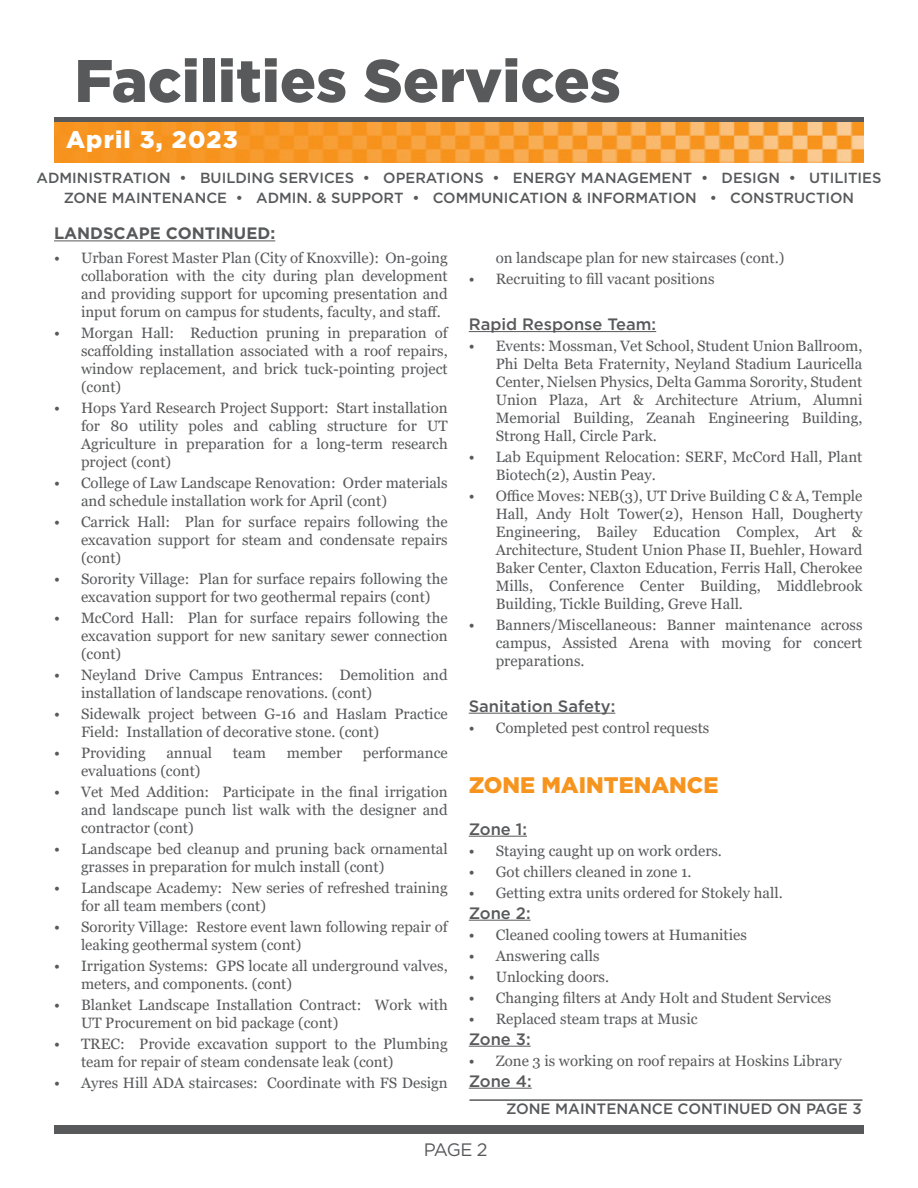
<style>
.page{position:relative;width:918px;height:1188px;background:#fff}
.page>*{position:absolute;margin:0;border:0;box-sizing:border-box;transform-origin:0 0}
.t1{font:900 60px "Gotham";color:#58595b}
.t2{font:900 24px "Gotham";letter-spacing:.05em;color:#fff}
.t3{font:900 22.5px "Gotham";color:#f7941e}
.t4{font:18px "Gotham";color:#58595b}
.t5{font:500 16.5px "Gotham";color:#58595b}
.t6{font:700 16.5px "Gotham";color:#58595b}
.t7{font:15px/18px "Georgia";color:#58595b}
.t8{font:500 15px "Gotham";color:#58595b}
.t9{font:500 14.7px/19.4px "Gotham";color:#58595b;text-align:center}
</style>
<div class="page">
<div style="left:54px;top:1125px;width:810px;height:9px;background:#58595b"></div>
<div style="left:54px;top:117px;width:810px;height:6px;background:#58595b"></div>
<img style="left:54px;top:122px;width:810px;height:40px">
<hr style="left:470px;top:1099px;width:392px;height:2px;background:#58595b">
<hr style="left:469px;top:331px;width:187px;height:1px;background:#58595b">
<hr style="left:469px;top:713px;width:146px;height:1px;background:#58595b">
<hr style="left:469px;top:836px;width:58px;height:1px;background:#58595b">
<hr style="left:469px;top:920px;width:62px;height:1px;background:#58595b">
<hr style="left:469px;top:1046px;width:62px;height:1px;background:#58595b">
<hr style="left:469px;top:1088px;width:63px;height:1px;background:#58595b">
<hr style="left:54px;top:240px;width:221px;height:1px;background:#58595b">
<h1 class="t1" style="left:74px;top:39px;width:548px">Facilities Services</h1>
<h2 class="t2" style="left:66px;top:123px;width:173px">April 3, 2023</h2>
<p class="t9" style="left:37px;top:168px;width:846px">ADMINISTRATION • BUILDING SERVICES • OPERATIONS • ENERGY MANAGEMENT • DESIGN • UTILITIES<br>ZONE MAINTENANCE • ADMIN. &amp; SUPPORT • COMMUNICATION &amp; INFORMATION • CONSTRUCTION</p>
<p class="t6" style="left:54px;top:222px;width:223px">LANDSCAPE CONTINUED:</p>
<p class="t7" style="left:81px;top:249px;width:368px;text-align:justify;text-indent:-27px">• Urban Forest Master Plan (City of Knoxville): On-going collaboration with the city during plan development and providing support for upcoming presentation and input forum on campus for students, faculty, and staff.</p>
<p class="t7" style="left:81px;top:324px;width:368px;text-align:justify;text-indent:-27px">• Morgan Hall: Reduction pruning in preparation of scaffolding installation associated with a roof repairs, window replacement, and brick tuck-pointing project (cont)</p>
<p class="t7" style="left:81px;top:399px;width:368px;text-align:justify;text-indent:-27px">• Hops Yard Research Project Support: Start installation for 80 utility poles and cabling structure for UT Agriculture in preparation for a long-term research project (cont)</p>
<p class="t7" style="left:81px;top:474px;width:368px;text-indent:-27px">• College of Law Landscape Renovation: Order materials and schedule installation work for April (cont)</p>
<p class="t7" style="left:81px;top:513px;width:368px;text-align:justify;text-indent:-27px">• Carrick Hall: Plan for surface repairs following the excavation support for steam and condensate repairs (cont)</p>
<p class="t7" style="left:81px;top:570px;width:368px;text-indent:-27px">• Sorority Village: Plan for surface repairs following the excavation support for two geothermal repairs (cont)</p>
<p class="t7" style="left:81px;top:609px;width:368px;text-align:justify;text-indent:-27px">• McCord Hall: Plan for surface repairs following the excavation support for new sanitary sewer connection (cont)</p>
<p class="t7" style="left:81px;top:666px;width:368px;text-indent:-27px">• Neyland Drive Campus Entrances: Demolition and installation of landscape renovations. (cont)</p>
<p class="t7" style="left:81px;top:705px;width:368px;text-indent:-27px">• Sidewalk project between G-16 and Haslam Practice<br>Field: Installation of decorative stone. (cont)</p>
<p class="t7" style="left:54px;top:744px;width:93px">• Providing</p>
<p class="t7" style="left:166px;top:744px;width:47px">annual</p>
<p class="t7" style="left:233px;top:744px;width:35px">team</p>
<p class="t7" style="left:287px;top:744px;width:57px">member</p>
<p class="t7" style="left:363px;top:744px;width:86px">performance</p>
<p class="t7" style="left:81px;top:762px;width:121px">evaluations (cont)</p>
<p class="t7" style="left:81px;top:783px;width:368px;text-align:justify;text-indent:-27px">• Vet Med Addition: Participate in the final irrigation and landscape punch list walk with the designer and contractor (cont)</p>
<p class="t7" style="left:81px;top:840px;width:368px;text-indent:-27px">• Landscape bed cleanup and pruning back ornamental grasses in preparation for mulch install (cont)</p>
<p class="t7" style="left:81px;top:879px;width:368px;text-indent:-27px">• Landscape Academy: New series of refreshed training for all team members (cont)</p>
<p class="t7" style="left:81px;top:918px;width:368px;text-indent:-27px">• Sorority Village: Restore event lawn following repair of leaking geothermal system (cont)</p>
<p class="t7" style="left:81px;top:957px;width:368px;text-indent:-27px">• Irrigation Systems: GPS locate all underground valves, meters, and components. (cont)</p>
<p class="t7" style="left:81px;top:996px;width:368px;text-indent:-27px">• Blanket Landscape Installation Contract: Work with<br>UT Procurement on bid package (cont)</p>
<p class="t7" style="left:81px;top:1035px;width:368px;text-indent:-27px">• TREC: Provide excavation support to the Plumbing team for repair of steam condensate leak (cont)</p>
<p class="t7" style="left:54px;top:1074px;width:395px">• Ayres Hill ADA staircases: Coordinate with FS Design</p>
<p class="t7" style="left:496px;top:249px;width:290px">on landscape plan for new staircases (cont.)</p>
<p class="t7" style="left:469px;top:270px;width:247px">• Recruiting to fill vacant positions</p>
<p class="t5" style="left:469px;top:313px;width:189px">Rapid Response Team:</p>
<p class="t7" style="left:496px;top:337px;width:368px;text-align:justify;text-indent:-27px">• Events: Mossman, Vet School, Student Union Ballroom, Phi Delta Beta Fraternity, Neyland Stadium Lauricella Center, Nielsen Physics, Delta Gamma Sorority, Student Union Plaza, Art &amp; Architecture Atrium, Alumni Memorial Building, Zeanah Engineering Building, Strong Hall, Circle Park.</p>
<p class="t7" style="left:496px;top:448px;width:368px;text-indent:-27px">• Lab Equipment Relocation: SERF, McCord Hall, Plant<br>Biotech(2), Austin Peay.</p>
<p class="t7" style="left:496px;top:487px;width:368px;text-align:justify;text-indent:-27px">• Office Moves: NEB(3), UT Drive Building C &amp; A, Temple Hall, Andy Holt Tower(2), Henson Hall, Dougherty Engineering, Bailey Education Complex, Art &amp; Architecture, Student Union Phase II, Buehler, Howard Baker Center, Claxton Education, Ferris Hall, Cherokee Mills, Conference Center Building, Middlebrook Building, Tickle Building, Greve Hall.</p>
<p class="t7" style="left:496px;top:616px;width:368px;text-align:justify;text-indent:-27px">• Banners/Miscellaneous: Banner maintenance across campus, Assisted Arena with moving for concert preparations.</p>
<p class="t5" style="left:469px;top:695px;width:148px">Sanitation Safety:</p>
<p class="t7" style="left:469px;top:719px;width:242px">• Completed pest control requests</p>
<h3 class="t3" style="left:469px;top:769px;width:251px">ZONE MAINTENANCE</h3>
<p class="t5" style="left:469px;top:818px;width:60px">Zone 1:</p>
<p class="t7" style="left:469px;top:842px;width:255px">• Staying caught up on work orders.</p>
<p class="t7" style="left:469px;top:863px;width:224px">• Got chillers cleaned in zone 1.</p>
<p class="t7" style="left:469px;top:884px;width:316px">• Getting extra units ordered for Stokely hall.</p>
<p class="t5" style="left:469px;top:902px;width:63px">Zone 2:</p>
<p class="t7" style="left:469px;top:926px;width:280px">• Cleaned cooling towers at Humanities</p>
<p class="t7" style="left:469px;top:947px;width:132px">• Answering calls</p>
<p class="t7" style="left:469px;top:968px;width:142px">• Unlocking doors.</p>
<p class="t7" style="left:469px;top:989px;width:364px">• Changing filters at Andy Holt and Student Services</p>
<p class="t7" style="left:469px;top:1010px;width:230px">• Replaced steam traps at Music</p>
<p class="t5" style="left:469px;top:1028px;width:63px">Zone 3:</p>
<p class="t7" style="left:469px;top:1052px;width:375px">• Zone 3 is working on roof repairs at Hoskins Library</p>
<p class="t5" style="left:469px;top:1070px;width:65px">Zone 4:</p>
<p class="t8" style="left:506px;top:1099px;width:357px">ZONE MAINTENANCE CONTINUED ON PAGE 3</p>
<p class="t4" style="left:424px;top:1138px;width:65px">PAGE 2</p>
</div>
